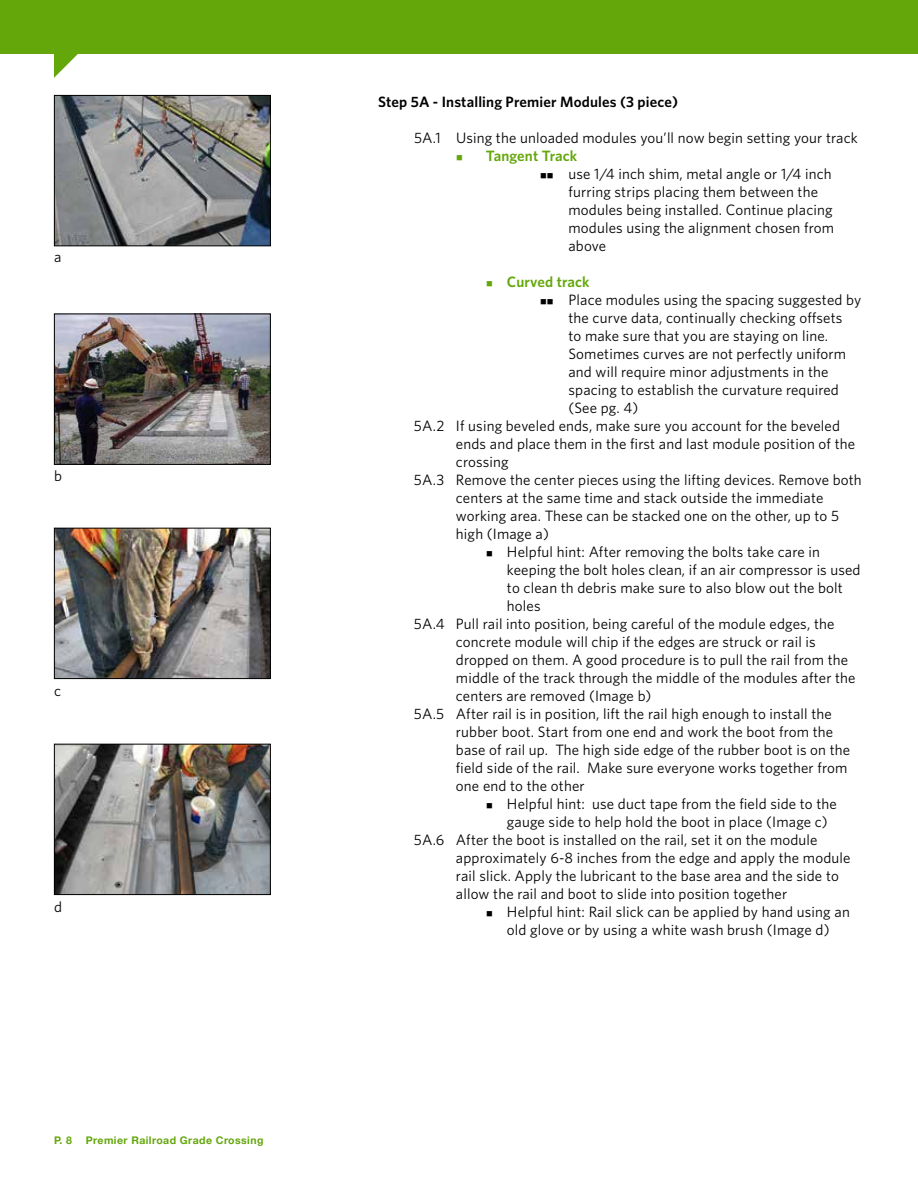
<style>
.page{position:relative;width:918px;height:1188px;background:#fff}
.page>*{position:absolute;margin:0;border:0;box-sizing:border-box;transform-origin:0 0}
.t1{font:15px/18px "Whitney";letter-spacing:.01em;color:#000}
.t2{font:600 15px "Whitney";letter-spacing:.01em;color:#000}
.t3{font:600 15px "Whitney";letter-spacing:.01em;color:#63a70a}
.t4{font:700 10.5px "Helvetica Neue";letter-spacing:.04em;color:#63a70a}
</style>
<div class="page">
<img style="left:56px;top:97px;width:213px;height:147px">
<div style="left:54px;top:95px;width:217px;height:151px;border:1px solid #000"></div>
<img style="left:56px;top:316px;width:213px;height:147px">
<div style="left:54px;top:314px;width:217px;height:151px;border:1px solid #000"></div>
<img style="left:56px;top:530px;width:213px;height:147px">
<div style="left:54px;top:528px;width:217px;height:151px;border:1px solid #000"></div>
<img style="left:56px;top:746px;width:213px;height:147px">
<div style="left:54px;top:744px;width:217px;height:151px;border:1px solid #000"></div>
<div style="left:0;top:0;width:918px;height:54px;background:#63a70a"></div>
<svg style="left:54px;top:54px;width:24px;height:24px"></svg>
<p class="t1" style="left:54px;top:247px;width:9px">a</p>
<p class="t1" style="left:54px;top:466px;width:9px">b</p>
<p class="t1" style="left:54px;top:681px;width:8px">c</p>
<p class="t1" style="left:54px;top:897px;width:9px">d</p>
<p class="t4" style="left:54px;top:1132px;width:20px">P. 8</p>
<p class="t4" style="left:86px;top:1132px;width:179px">Premier Railroad Grade Crossing</p>
<p class="t2" style="left:378px;top:92px;width:302px">Step 5A - Installing Premier Modules (3 piece)</p>
<p class="t1" style="left:414px;top:128px;width:445px">5A.1 Using the unloaded modules you’ll now begin setting your track</p>
<p class="t3" style="left:456px;top:146px;width:123px">■ Tangent Track</p>
<p class="t1" style="left:568px;top:164px;width:267px;text-indent:-28px">■■ use 1/4 inch shim, metal angle or 1/4 inch furring strips placing them between the modules being installed. Continue placing modules using the alignment chosen from above</p>
<p class="t3" style="left:486px;top:272px;width:105px">■ Curved track</p>
<p class="t1" style="left:540px;top:290px;width:323px">■■ Place modules using the spacing suggested by</p>
<p class="t1" style="left:568px;top:308px;width:275px">the curve data, continually checking offsets</p>
<p class="t1" style="left:568px;top:326px;width:261px">to make sure that you are staying on line.</p>
<p class="t1" style="left:568px;top:344px;width:279px">Sometimes curves are not perfectly uniform</p>
<p class="t1" style="left:568px;top:362px;width:262px">and will require minor adjustments in the</p>
<p class="t1" style="left:568px;top:380px;width:272px">spacing to establish the curvature required</p>
<p class="t1" style="left:568px;top:398px;width:71px">(See pg. 4)</p>
<p class="t1" style="left:414px;top:416px;width:428px">5A.2 If using beveled ends, make sure you account for the beveled</p>
<p class="t1" style="left:456px;top:434px;width:401px">ends and place them in the first and last module position of the</p>
<p class="t1" style="left:456px;top:452px;width:54px">crossing</p>
<p class="t1" style="left:414px;top:470px;width:449px">5A.3 Remove the center pieces using the lifting devices. Remove both</p>
<p class="t1" style="left:456px;top:488px;width:369px">centers at the same time and stack outside the immediate</p>
<p class="t1" style="left:456px;top:506px;width:385px">working area. These can be stacked one on the other, up to 5</p>
<p class="t1" style="left:456px;top:524px;width:94px">high (Image a)</p>
<p class="t1" style="left:486px;top:542px;width:335px">■ Helpful hint: After removing the bolts take care in</p>
<p class="t1" style="left:507px;top:560px;width:355px">keeping the bolt holes clean, if an air compressor is used</p>
<p class="t1" style="left:507px;top:578px;width:337px">to clean th debris make sure to also blow out the bolt</p>
<p class="t1" style="left:507px;top:596px;width:35px">holes</p>
<p class="t1" style="left:414px;top:614px;width:422px">5A.4 Pull rail into position, being careful of the module edges, the</p>
<p class="t1" style="left:456px;top:632px;width:361px">concrete module will chip if the edges are struck or rail is</p>
<p class="t1" style="left:456px;top:650px;width:394px">dropped on them. A good procedure is to pull the rail from the</p>
<p class="t1" style="left:456px;top:668px;width:401px">middle of the track through the middle of the modules after the</p>
<p class="t1" style="left:456px;top:686px;width:197px">centers are removed (Image b)</p>
<p class="t1" style="left:414px;top:704px;width:419px">5A.5 After rail is in position, lift the rail high enough to install the</p>
<p class="t1" style="left:456px;top:722px;width:379px">rubber boot. Start from one end and work the boot from the</p>
<p class="t1" style="left:456px;top:740px;width:396px">base of rail up. The high side edge of the rubber boot is on the</p>
<p class="t1" style="left:456px;top:758px;width:393px">field side of the rail. Make sure everyone works together from</p>
<p class="t1" style="left:456px;top:776px;width:130px">one end to the other</p>
<p class="t1" style="left:486px;top:794px;width:352px">■ Helpful hint: use duct tape from the field side to the</p>
<p class="t1" style="left:507px;top:812px;width:322px">gauge side to help hold the boot in place (Image c)</p>
<p class="t1" style="left:414px;top:830px;width:405px">5A.6 After the boot is installed on the rail, set it on the module</p>
<p class="t1" style="left:456px;top:848px;width:396px">approximately 6-8 inches from the edge and apply the module</p>
<p class="t1" style="left:456px;top:866px;width:384px">rail slick. Apply the lubricant to the base area and the side to</p>
<p class="t1" style="left:456px;top:884px;width:333px">allow the rail and boot to slide into position together</p>
<p class="t1" style="left:486px;top:902px;width:365px;text-align:center">■ Helpful hint: Rail slick can be applied by hand using an old glove or by using a white wash brush (Image d)</p>
</div>
